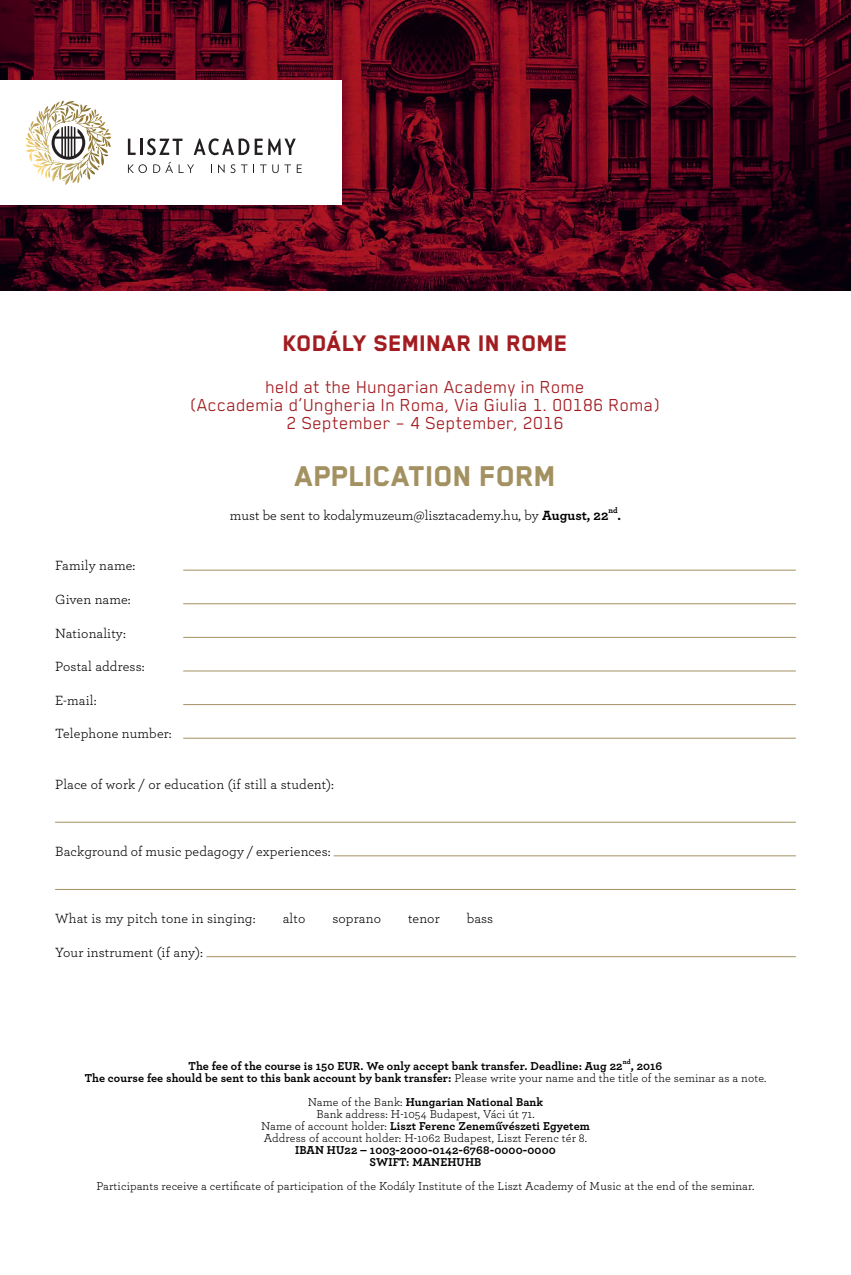
<style>
.page{position:relative;width:851px;height:1275px;background:#fff}
.page>*{position:absolute;margin:0;border:0;box-sizing:border-box;transform-origin:0 0}
.t1{font:800 33px "Blender Pro";color:#a39161}
.t2{font:800 26px "Blender Pro";letter-spacing:.01em;color:#a21d21}
.t3{font:20px "Blender Pro";letter-spacing:.01em;color:#a21d21}
.t4{font:14px "Archer Pro";letter-spacing:.01em;color:#000}
.t5{font:700 14px "Archer Pro";color:#000}
.t6{font:700 12px "Archer Pro";letter-spacing:.01em;color:#000}
.t7{font:12px "Archer Pro";letter-spacing:.01em;color:#000}
.t8{font:700 8.2px "Archer Pro";color:#000}
.t9{font:700 7px "Archer Pro";color:#000}
.s1{font-weight:700}
.s2{font-weight:400}
</style>
<div class="page">
<hr style="left:183px;top:570px;width:612px;height:1px;background:#a39161">
<hr style="left:183px;top:603px;width:612px;height:1px;background:#a39161">
<hr style="left:183px;top:637px;width:612px;height:1px;background:#a39161">
<hr style="left:183px;top:671px;width:612px;height:1px;background:#a39161">
<hr style="left:183px;top:704px;width:612px;height:1px;background:#a39161">
<hr style="left:183px;top:738px;width:612px;height:1px;background:#a39161">
<hr style="left:55px;top:822px;width:740px;height:1px;background:#a39161">
<hr style="left:333px;top:855px;width:462px;height:1px;background:#a39161">
<hr style="left:55px;top:889px;width:740px;height:1px;background:#a39161">
<hr style="left:206px;top:956px;width:589px;height:1px;background:#a39161">
<img style="left:0;top:0;width:850px;height:291px">
<div style="left:0;top:81px;width:341px;height:124px;background:#fff"></div>
<img style="left:26px;top:102px;width:65px;height:60px">
<svg style="left:194px;top:138px;width:68px;height:17px"></svg>
<svg style="left:268px;top:138px;width:28px;height:17px"></svg>
<svg style="left:128px;top:138px;width:54px;height:17px"></svg>
<svg style="left:218px;top:164px;width:6px;height:9px"></svg>
<svg style="left:230px;top:164px;width:5px;height:9px"></svg>
<svg style="left:241px;top:164px;width:6px;height:9px"></svg>
<svg style="left:260px;top:164px;width:6px;height:9px"></svg>
<svg style="left:272px;top:164px;width:19px;height:9px"></svg>
<svg style="left:297px;top:164px;width:5px;height:9px"></svg>
<svg style="left:128px;top:164px;width:19px;height:9px"></svg>
<svg style="left:153px;top:162px;width:20px;height:11px"></svg>
<svg style="left:179px;top:164px;width:15px;height:9px"></svg>
<p class="t2" style="left:283px;top:329px;width:286px">KODÁLY SEMINAR IN ROME</p>
<p class="t3" style="left:266px;top:376px;width:320px">held at the Hungarian Academy in Rome</p>
<p class="t3" style="left:191px;top:394px;width:471px">(Accademia d’Ungheria In Roma, Via Giulia 1. 00186 Roma)</p>
<p class="t3" style="left:287px;top:412px;width:279px">2 September – 4 September, 2016</p>
<p class="t1" style="left:295px;top:459px;width:263px">APPLICATION FORM</p>
<p class="t4" style="left:230px;top:506px;width:380px">must be sent to kodalymuzeum@lisztacademy.hu, by <span class="s1">August, 22</span></p>
<p class="t8" style="left:608px;top:504px;width:11px">nd</p>
<p class="t5" style="left:617px;top:504px;width:5px">.</p>
<p class="t4" style="left:55px;top:556px;width:82px">Family name:</p>
<p class="t4" style="left:55px;top:590px;width:77px">Given name:</p>
<p class="t4" style="left:55px;top:623px;width:72px">Nationality:</p>
<p class="t4" style="left:55px;top:657px;width:91px">Postal address:</p>
<p class="t4" style="left:55px;top:690px;width:43px">E-mail:</p>
<p class="t4" style="left:55px;top:724px;width:118px">Telephone number:</p>
<p class="t4" style="left:55px;top:774px;width:280px">Place of work / or education (if still a student):</p>
<p class="t4" style="left:55px;top:842px;width:277px">Background of music pedagogy / experiences:</p>
<p class="t4" style="left:55px;top:909px;width:202px">What is my pitch tone in singing:</p>
<p class="t4" style="left:283px;top:909px;width:24px">alto</p>
<p class="t4" style="left:332px;top:909px;width:50px">soprano</p>
<p class="t4" style="left:408px;top:909px;width:33px">tenor</p>
<p class="t4" style="left:466px;top:909px;width:28px">bass</p>
<p class="t4" style="left:55px;top:942px;width:149px">Your instrument (if any):</p>
<p class="t6" style="left:188px;top:1056px;width:435px">The fee of the course is 150 EUR. We only accept bank transfer. Deadline: Aug 22</p>
<p class="t9" style="left:622px;top:1056px;width:9px">nd</p>
<p class="t6" style="left:630px;top:1056px;width:33px">, 2016</p>
<p class="t6" style="left:85px;top:1068px;width:683px">The course fee should be sent to this bank account by bank transfer: <span class="s2">Please write your name and the title of the seminar as a note.</span></p>
<p class="t6" style="left:308px;top:1092px;width:237px"><span class="s2">Name of the Bank:</span> Hungarian National Bank</p>
<p class="t7" style="left:316px;top:1105px;width:220px">Bank address: H-1054 Budapest, Váci út 71.</p>
<p class="t6" style="left:261px;top:1116px;width:330px"><span class="s2">Name of account holder:</span> Liszt Ferenc Zeneművészeti Egyetem</p>
<p class="t7" style="left:264px;top:1129px;width:325px">Address of account holder: H-1062 Budapest, Liszt Ferenc tér 8.</p>
<p class="t6" style="left:295px;top:1140px;width:262px">IBAN HU22 – 1003-2000-0142-6768-0000-0000</p>
<p class="t6" style="left:369px;top:1152px;width:113px">SWIFT: MANEHUHB</p>
<p class="t7" style="left:96px;top:1177px;width:659px">Participants receive a certificate of participation of the Kodály Institute of the Liszt Academy of Music at the end of the seminar.</p>
</div>
